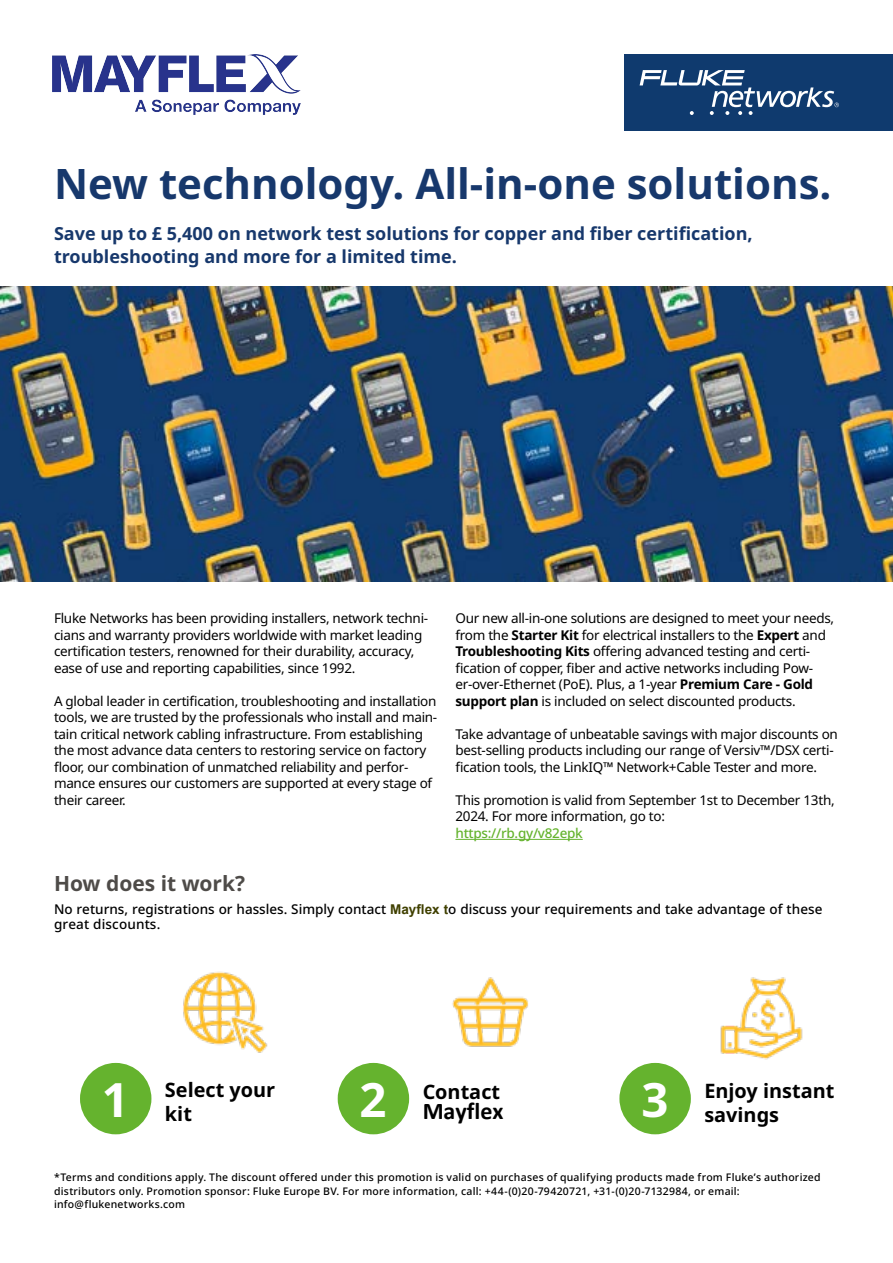
<style>
.page{position:relative;width:893px;height:1263px;background:#fff}
.page>*{position:absolute;margin:0;border:0;box-sizing:border-box;transform-origin:0 0}
.t1{font:700 47.25px "Noto Sans";color:#fff}
.t2{font:700 42px "Noto Sans";color:#17386c}
.t3{font:700 24px "Calibri";color:#000}
.t4{font:700 21px "Noto Sans";color:#4e4b48}
.t5{font:700 19.95px/23.9px "Noto Sans";color:#000}
.t6{font:700 18px/22.5px "Noto Sans";color:#17386c}
.t7{font:13.5px/16.5px "Noto Sans";letter-spacing:-.02em;color:#000}
.t8{font:500 13.5px/15px "Noto Sans";color:#000}
.t9{font:500 13.5px "Noto Sans";letter-spacing:-.02em;color:#65b32e}
.t10{font:500 10.5px/13.5px "Noto Sans";letter-spacing:.02em;color:#000}
.s1{font-weight:700}
.s2{font-family:"Arial";font-weight:700;color:#404000}
</style>
<div class="page">
<img style="left:183px;top:971px;width:85px;height:82px">
<div style="left:80px;top:1063px;width:71px;height:71px;background:#65b32e;border-radius:50%"></div>
<img style="left:452px;top:977px;width:77px;height:70px">
<div style="left:338px;top:1063px;width:71px;height:71px;background:#65b32e;border-radius:50%"></div>
<img style="left:720px;top:977px;width:83px;height:83px">
<div style="left:619px;top:1063px;width:72px;height:71px;background:#65b32e;border-radius:50%"></div>
<img style="left:0;top:287px;width:893px;height:295px">
<hr style="left:455px;top:839px;width:128px;height:1px;background:#65b32e">
<div style="left:624px;top:54px;width:269px;height:77px;background:#0f3a6e"></div>
<svg style="left:640px;top:70px;width:199px;height:45px"></svg>
<img style="left:52px;top:54px;width:248px;height:61px">
<h2 class="t2" style="left:54px;top:160px;width:779px">New technology. All-in-one solutions.</h2>
<h3 class="t6" style="left:54px;top:223px;width:700px">Save up to £ 5,400 on network test solutions for copper and fiber certification, troubleshooting and more for a limited time.</h3>
<p class="t7" style="left:54px;top:610px;width:376px">Fluke Networks has been providing installers, network techni&shy;cians and warranty providers worldwide with market leading certification testers, renowned for their durability, accuracy, ease of use and reporting capabilities, since 1992.</p>
<p class="t7" style="left:54px;top:693px;width:385px">A global leader in certification, troubleshooting and installation tools, we are trusted by the professionals who install and main&shy;tain critical network cabling infrastructure. From establishing the most advance data centers to restoring service on factory floor, our combination of unmatched reliability and perfor&shy;mance ensures our customers are supported at every stage of their career.</p>
<h3 class="t4" style="left:54px;top:871px;width:193px">How does it work?</h3>
<p class="t7" style="left:455px;top:610px;width:380px">Our new all-in-one solutions are designed to meet your needs, from the <span class="s1">Starter Kit</span> for electrical installers to the <span class="s1">Expert</span> and <span class="s1">Troubleshooting Kits</span> offering advanced testing and certi&shy;fication of copper, fiber and active networks including Pow&shy;er-over-Ethernet (PoE). Plus, a 1-year <span class="s1">Premium Care - Gold support plan</span> is included on select discounted products.</p>
<p class="t7" style="left:455px;top:726px;width:384px">Take advantage of unbeatable savings with major discounts on best-selling products including our range of Versiv™/DSX certi&shy;fication tools, the LinkIQ™ Network+Cable Tester and more.</p>
<p class="t7" style="left:455px;top:792px;width:381px">This promotion is valid from September 1st to December 13th,<br>2024. For more information, go to:</p>
<p class="t9" style="left:455px;top:825px;width:129px">https://rb.gy/v82epk</p>
<p class="t8" style="left:54px;top:902px;width:770px">No returns, registrations or hassles. Simply contact <span class="s2">Mayflex t</span>o discuss your requirements and take advantage of these great discounts.</p>
<h1 class="t1" style="left:102px;top:1073px;width:29px">1</h1>
<h3 class="t5" style="left:165px;top:1078px;width:112px">Select your kit</h3>
<h1 class="t1" style="left:360px;top:1073px;width:29px">2</h1>
<h3 class="t5" style="left:423px;top:1080px;width:79px">Contact</h3>
<h3 class="t3" style="left:423px;top:1094px;width:82px">Mayflex</h3>
<h1 class="t1" style="left:641px;top:1073px;width:29px">3<sup>3</sup></h1>
<h3 class="t5" style="left:704px;top:1080px;width:131px">Enjoy instant savings</h3>
<p class="t10" style="left:54px;top:1171px;width:768px">*Terms and conditions apply. The discount offered under this promotion is valid on purchases of qualifying products made from Fluke’s authorized distributors only. Promotion sponsor: Fluke Europe BV. For more information, call: +44-(0)20-79420721, +31-(0)20-7132984, or email: info@flukenetworks.com</p>
</div>
